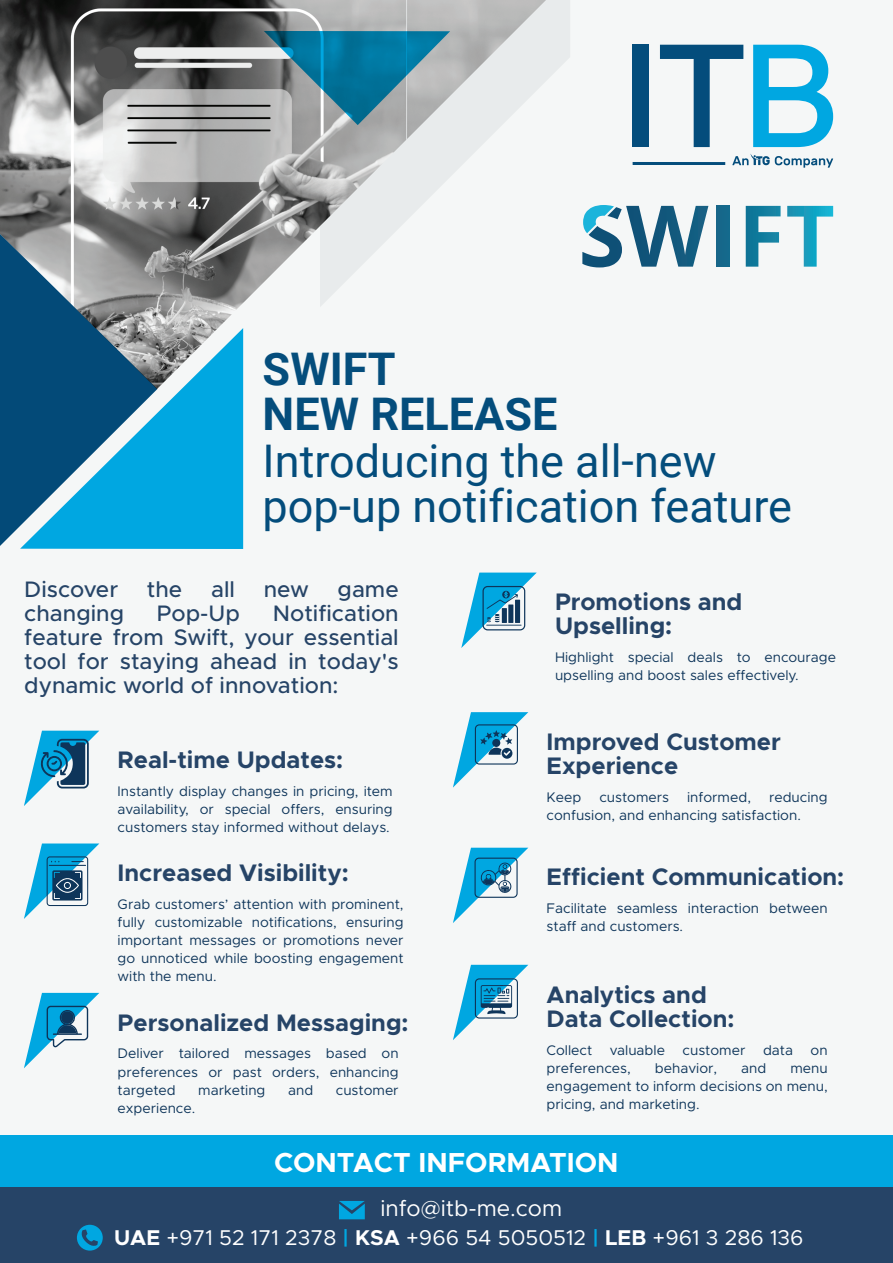
<style>
.page{position:relative;width:893px;height:1263px;background:#f5f7f7}
.page>*{position:absolute;margin:0;border:0;box-sizing:border-box;transform-origin:0 0}
.t1{font:45px/45px "Roboto";color:#044d7c}
.t2{font:700 45px/45px "Roboto";color:#044d7c}
.t3{font:700 27.6px "Metropolis";color:#fff}
.t4{font:700 24px/24px "Metropolis";color:#264467}
.t5{font:500 22.5px/24px "Metropolis";color:#264467;text-align:justify}
.t6{font:22.5px "Metropolis";color:#fff}
.t7{font:21.45px "Metropolis";color:#fff}
.t8{font:13.95px/18.1px "Metropolis";color:#0e355a;text-align:justify}
.s1{font-weight:700}
.s2{font-weight:700;color:#00a7e1}
</style>
<div class="page">
<svg style="left:406px;top:0;width:164px;height:220px"></svg>
<svg style="left:24px;top:731px;width:75px;height:75px"></svg>
<svg style="left:24px;top:843px;width:75px;height:76px"></svg>
<svg style="left:24px;top:993px;width:75px;height:75px"></svg>
<svg style="left:461px;top:573px;width:76px;height:75px"></svg>
<div style="left:482px;top:586px;width:43px;height:44px;border:1px solid #0e355a;border-radius:5px"></div>
<svg style="left:453px;top:712px;width:75px;height:76px"></svg>
<div style="left:475px;top:724px;width:43px;height:40px;border:1px solid #0e355a;border-radius:4px"></div>
<svg style="left:453px;top:965px;width:75px;height:75px"></svg>
<svg style="left:453px;top:848px;width:75px;height:75px"></svg>
<img style="left:0;top:0;width:406px;height:389px">
<img style="left:407px;top:0;width:139px;height:139px">
<svg style="left:0;top:234px;width:157px;height:312px;background:#5a7a8f"></svg>
<svg style="left:20px;top:328px;width:223px;height:221px;background:#2590bc"></svg>
<svg style="left:264px;top:31px;width:186px;height:94px;background:#5691a5"></svg>
<div style="left:717px;top:206px;width:13px;height:61px;background:#15688b"></div>
<svg style="left:746px;top:206px;width:35px;height:61px"></svg>
<svg style="left:787px;top:206px;width:46px;height:61px"></svg>
<svg style="left:582px;top:205px;width:126px;height:62px"></svg>
<div style="left:633px;top:45px;width:16px;height:102px;background:#044d7c"></div>
<svg style="left:660px;top:45px;width:83px;height:102px"></svg>
<svg style="left:753px;top:45px;width:80px;height:102px"></svg>
<hr style="left:633px;top:162px;width:92px;height:3px;background:#044d7c">
<svg style="left:732px;top:154px;width:101px;height:14px"></svg>
<div style="left:0;top:1186px;width:893px;height:77px;background:#264467"></div>
<div style="left:0;top:1135px;width:893px;height:51px;background:#00a7e1"></div>
<svg style="left:339px;top:1201px;width:26px;height:18px"></svg>
<svg style="left:77px;top:1225px;width:26px;height:25px"></svg>
<h1 class="t2" style="left:263px;top:345px;width:296px">SWIFT<br>NEW RELEASE</h1>
<h1 class="t1" style="left:263px;top:437px;width:531px">Introducing the all-new pop-up notification feature</h1>
<h3 class="t5" style="left:24px;top:577px;width:95px">Discover</h3>
<h3 class="t5" style="left:147px;top:577px;width:37px">the</h3>
<h3 class="t5" style="left:211px;top:577px;width:25px">all</h3>
<h3 class="t5" style="left:264px;top:577px;width:47px">new</h3>
<h3 class="t5" style="left:338px;top:577px;width:63px">game</h3>
<h3 class="t5" style="left:24px;top:601px;width:101px">changing</h3>
<h3 class="t5" style="left:157px;top:601px;width:85px">Pop-Up</h3>
<h3 class="t5" style="left:24px;top:601px;width:376px;text-indent:249px">Notification feature from Swift, your essential tool for staying ahead in today's dynamic world of innovation:</h3>
<h3 class="t4" style="left:118px;top:748px;width:227px">Real-time Updates:</h3>
<p class="t8" style="left:118px;top:782px;width:277px">Instantly display changes in pricing, item availability, or special offers, ensuring customers stay informed without delays.</p>
<h3 class="t4" style="left:118px;top:861px;width:233px">Increased Visibility:</h3>
<p class="t8" style="left:118px;top:895px;width:287px">Grab customers’ attention with prominent, fully customizable notifications, ensuring important messages or promotions never go unnoticed while boosting engagement with the menu.</p>
<h3 class="t4" style="left:118px;top:1010px;width:292px">Personalized Messaging:</h3>
<p class="t8" style="left:118px;top:1044px;width:283px">Deliver tailored messages based on preferences or past orders, enhancing targeted</p>
<p class="t8" style="left:198px;top:1081px;width:69px">marketing</p>
<p class="t8" style="left:288px;top:1081px;width:27px">and</p>
<p class="t8" style="left:336px;top:1081px;width:64px">customer</p>
<p class="t8" style="left:118px;top:1099px;width:79px">experience.</p>
<h3 class="t4" style="left:555px;top:590px;width:189px">Promotions and<br>Upselling:</h3>
<p class="t8" style="left:555px;top:648px;width:283px">Highlight special deals to encourage upselling and boost sales effectively.</p>
<h3 class="t4" style="left:547px;top:730px;width:236px">Improved Customer<br>Experience</h3>
<p class="t8" style="left:547px;top:788px;width:36px">Keep</p>
<p class="t8" style="left:599px;top:788px;width:71px">customers</p>
<p class="t8" style="left:687px;top:788px;width:65px">informed,</p>
<p class="t8" style="left:547px;top:788px;width:283px;text-indent:222px">reducing confusion, and enhancing satisfaction.</p>
<h3 class="t4" style="left:547px;top:865px;width:299px">Efficient Communication:</h3>
<p class="t8" style="left:547px;top:899px;width:283px">Facilitate seamless interaction between staff and customers.</p>
<h3 class="t4" style="left:547px;top:982px;width:189px">Analytics and<br>Data Collection:</h3>
<p class="t8" style="left:547px;top:1041px;width:47px">Collect</p>
<p class="t8" style="left:610px;top:1041px;width:57px">valuable</p>
<p class="t8" style="left:682px;top:1041px;width:64px">customer</p>
<p class="t8" style="left:763px;top:1041px;width:32px">data</p>
<p class="t8" style="left:811px;top:1041px;width:19px">on</p>
<p class="t8" style="left:547px;top:1059px;width:86px">preferences,</p>
<p class="t8" style="left:655px;top:1059px;width:64px">behavior,</p>
<p class="t8" style="left:741px;top:1059px;width:27px">and</p>
<p class="t8" style="left:547px;top:1059px;width:283px;text-indent:244px">menu engagement to inform decisions on menu, pricing, and marketing.</p>
<h2 class="t3" style="left:274px;top:1145px;width:346px">CONTACT INFORMATION</h2>
<h3 class="t6" style="left:380px;top:1194px;width:183px">info@itb-me.com</h3>
<h3 class="t7" style="left:114px;top:1224px;width:691px"><span class="s1">UAE</span> +971 52 171 2378 <span class="s2">|</span> <span class="s1">KSA</span> +966 54 5050512 <span class="s2">|</span> <span class="s1">LEB</span> +961 3 286 136</h3>
</div>
